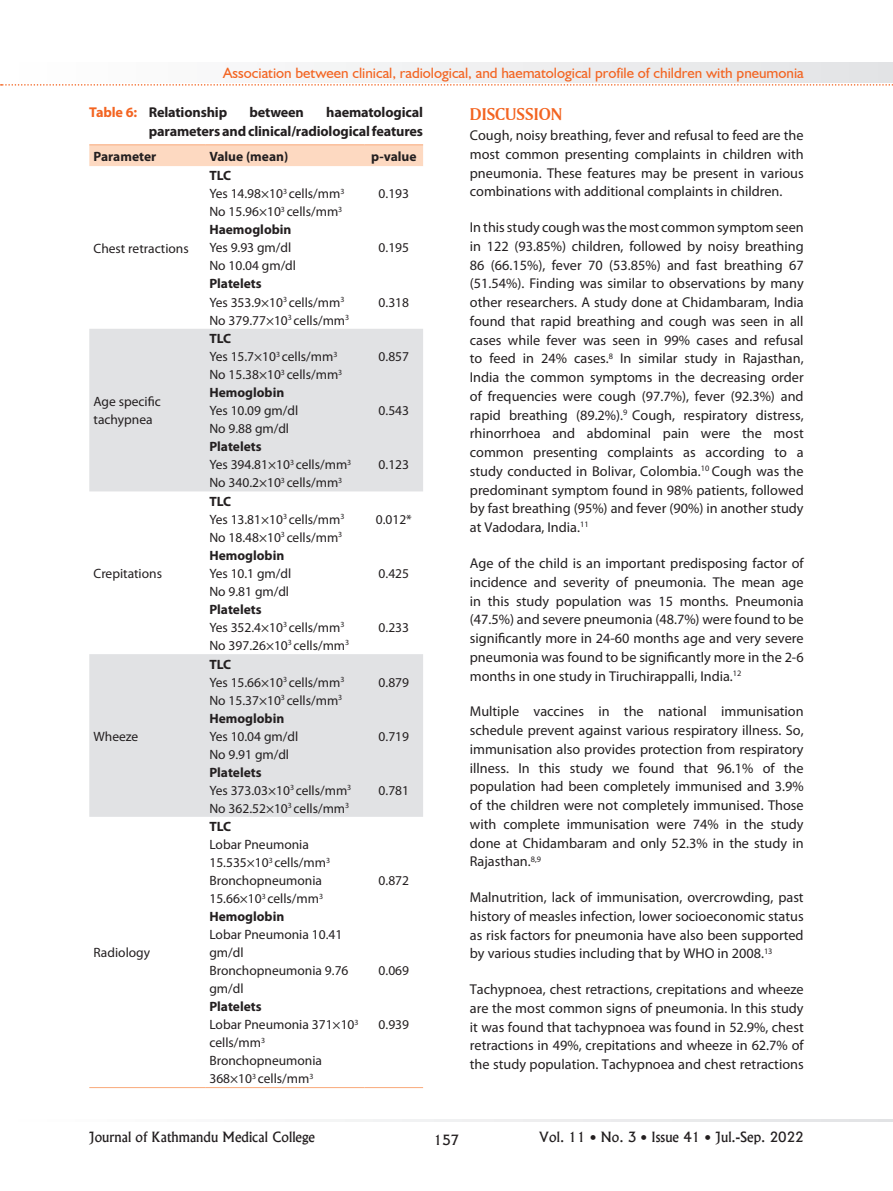
<style>
.page{position:relative;width:893px;height:1191px;background:#fff}
.page>*{position:absolute;margin:0;border:0;box-sizing:border-box;transform-origin:0 0}
.t1{font:18px "Amerigo BT Bold A";color:#f36421}
.t2{font:15px "Humanist 521 BT";color:#f36421}
.t3{font:14.25px/18.8px "Myriad Pro";color:#231f20;text-align:justify}
.t4{font:700 14.25px/18.8px "Myriad Pro";letter-spacing:-.01em;color:#231f20;text-align:right}
.t5{font:13.5px/18px "Myriad Pro";color:#231f20}
.t6{font:13.5px "Alaska";color:#231f20}
.t7{font:700 13.5px "Myriad Pro";color:#231f20}
.s1{color:#f36421}
.s2{font-weight:700}
</style>
<div class="page">
<svg style="left:313px;top:1119px;width:580px;height:2px"></svg>
<div style="left:1px;top:63px;width:892px;height:20px;background:linear-gradient(to right,#fff,#e2e3e5)"></div>
<svg style="left:1px;top:84px;width:892px;height:2px"></svg>
<div style="left:89px;top:145px;width:334px;height:21px;background:#fdd9c1"></div>
<svg style="left:89px;top:329px;width:334px;height:488px;fill:#e1e2e4"></svg>
<hr style="left:89px;top:144px;width:116px;height:1px;background:#f9ad80">
<hr style="left:205px;top:144px;width:160px;height:1px;background:#f9ad80">
<hr style="left:365px;top:144px;width:58px;height:1px;background:#f9ad80">
<hr style="left:89px;top:1087px;width:116px;height:1px;background:#f9ad80">
<hr style="left:205px;top:1087px;width:160px;height:1px;background:#f9ad80">
<hr style="left:365px;top:1087px;width:58px;height:1px;background:#f9ad80">
<p class="t2" style="left:223px;top:63px;width:582px">Association between clinical, radiological, and haematological profile of children with pneumonia</p>
<p class="t4" style="left:89px;top:102px;width:139px"><span class="s1">Table 6:</span> Relationship</p>
<p class="t4" style="left:249px;top:102px;width:56px">between</p>
<p class="t4" style="left:149px;top:102px;width:276px">haematological<br>parameters and clinical/radiological features</p>
<p class="t7" style="left:94px;top:147px;width:64px">Parameter</p>
<p class="t7" style="left:209px;top:147px;width:80px">Value (mean)</p>
<p class="t7" style="left:371px;top:147px;width:47px">p-value</p>
<p class="t5" style="left:94px;top:239px;width:97px">Chest retractions</p>
<p class="t5" style="left:94px;top:392px;width:69px">Age specific tachypnea</p>
<p class="t5" style="left:94px;top:564px;width:70px">Crepitations</p>
<p class="t5" style="left:94px;top:727px;width:46px">Wheeze</p>
<p class="t5" style="left:94px;top:943px;width:58px">Radiology</p>
<p class="t5" style="left:209px;top:167px;width:136px"><span class="s2">TLC<br></span>Yes 14.98×10<sup>3</sup> cells/mm<sup>3<br></sup>No 15.96×10<sup>3</sup> cells/mm<sup>3<br></sup><span class="s2">Haemoglobin</span></p>
<p class="t5" style="left:209px;top:239px;width:88px">Yes 9.93 gm/dl<br>No 10.04 gm/dl</p>
<p class="t5" style="left:209px;top:275px;width:141px"><span class="s2">Platelets<br></span>Yes 353.9×10<sup>3</sup> cells/mm<sup>3<br></sup>No 379.77×10<sup>3</sup> cells/mm<sup>3</sup></p>
<p class="t5" style="left:209px;top:329px;width:134px"><span class="s2">TLC<br></span>Yes 15.7×10<sup>3</sup> cells/mm<sup>3<br></sup>No 15.38×10<sup>3</sup> cells/mm<sup>3<br></sup><span class="s2">Hemoglobin</span></p>
<p class="t5" style="left:209px;top:401px;width:90px">Yes 10.09 gm/dl<br>No 9.88 gm/dl</p>
<p class="t5" style="left:209px;top:437px;width:143px"><span class="s2">Platelets<br></span>Yes 394.81×10<sup>3</sup> cells/mm<sup>3<br></sup>No 340.2×10<sup>3</sup> cells/mm<sup>3</sup></p>
<p class="t5" style="left:209px;top:492px;width:136px"><span class="s2">TLC<br></span>Yes 13.81×10<sup>3</sup> cells/mm<sup>3<br></sup>No 18.48×10<sup>3</sup> cells/mm<sup>3<br></sup><span class="s2">Hemoglobin</span></p>
<p class="t5" style="left:209px;top:564px;width:83px">Yes 10.1 gm/dl<br>No 9.81 gm/dl</p>
<p class="t5" style="left:209px;top:600px;width:141px"><span class="s2">Platelets<br></span>Yes 352.4×10<sup>3</sup> cells/mm<sup>3<br></sup>No 397.26×10<sup>3</sup> cells/mm<sup>3</sup></p>
<p class="t5" style="left:209px;top:655px;width:136px"><span class="s2">TLC<br></span>Yes 15.66×10<sup>3</sup> cells/mm<sup>3<br></sup>No 15.37×10<sup>3</sup> cells/mm<sup>3<br></sup><span class="s2">Hemoglobin</span></p>
<p class="t5" style="left:209px;top:727px;width:90px">Yes 10.04 gm/dl<br>No 9.91 gm/dl</p>
<p class="t5" style="left:209px;top:763px;width:143px"><span class="s2">Platelets<br></span>Yes 373.03×10<sup>3</sup> cells/mm<sup>3<br></sup>No 362.52×10<sup>3</sup> cells/mm<sup>3</sup></p>
<p class="t7" style="left:209px;top:818px;width:23px">TLC</p>
<p class="t5" style="left:209px;top:835px;width:122px">Lobar Pneumonia<br>15.535×10<sup>3</sup> cells/mm<sup>3<br></sup>Bronchopneumonia<br>15.66×10<sup>3</sup> cells/mm<sup>3<br></sup><span class="s2">Hemoglobin</span></p>
<p class="t5" style="left:209px;top:925px;width:141px">Lobar Pneumonia 10.41 gm/dl<br>Bronchopneumonia 9.76 gm/dl</p>
<p class="t5" style="left:209px;top:997px;width:151px"><span class="s2">Platelets<br></span>Lobar Pneumonia 371×10<sup>3 </sup>cells/mm<sup>3<br></sup>Bronchopneumonia<br>368×10<sup>3</sup> cells/mm<sup>3</sup></p>
<p class="t5" style="left:379px;top:185px;width:32px">0.193</p>
<p class="t5" style="left:379px;top:239px;width:32px">0.195</p>
<p class="t5" style="left:379px;top:293px;width:32px">0.318</p>
<p class="t5" style="left:379px;top:347px;width:32px">0.857</p>
<p class="t5" style="left:379px;top:401px;width:32px">0.543</p>
<p class="t5" style="left:379px;top:455px;width:32px">0.123</p>
<p class="t5" style="left:376px;top:510px;width:38px">0.012*</p>
<p class="t5" style="left:379px;top:564px;width:32px">0.425</p>
<p class="t5" style="left:379px;top:618px;width:32px">0.233</p>
<p class="t5" style="left:379px;top:673px;width:32px">0.879</p>
<p class="t5" style="left:379px;top:727px;width:32px">0.719</p>
<p class="t5" style="left:379px;top:781px;width:32px">0.781</p>
<p class="t5" style="left:379px;top:871px;width:32px">0.872</p>
<p class="t5" style="left:379px;top:961px;width:32px">0.069</p>
<p class="t5" style="left:379px;top:1015px;width:32px">0.939</p>
<p class="t1" style="left:470px;top:103px;width:94px">DISCUSSION</p>
<p class="t3" style="left:470px;top:126px;width:335px">Cough, noisy breathing, fever and refusal to feed are the most common presenting complaints in children with pneumonia. These features may be present in various combinations with additional complaints in children.</p>
<p class="t3" style="left:470px;top:218px;width:335px">In this study cough was the most common symptom seen in 122 (93.85%) children, followed by noisy breathing 86 (66.15%), fever 70 (53.85%) and fast breathing 67 (51.54%). Finding was similar to observations by many other researchers. A study done at Chidambaram, India found that rapid breathing and cough was seen in all cases while fever was seen in 99% cases and refusal to feed in 24% cases.<sup>8</sup> In similar study in Rajasthan, India the common symptoms in the decreasing order of frequencies were cough (97.7%), fever (92.3%) and rapid breathing (89.2%).<sup>9</sup> Cough, respiratory distress, rhinorrhoea and abdominal pain were the most common presenting complaints as according to a study conducted in Bolivar, Colombia.<sup>10</sup> Cough was the predominant symptom found in 98% patients, followed by fast breathing (95%) and fever (90%) in another study at Vadodara, India.<sup>11</sup></p>
<p class="t3" style="left:470px;top:553px;width:335px">Age of the child is an important predisposing factor of incidence and severity of pneumonia. The mean age in this study population was 15 months. Pneumonia (47.5%) and severe pneumonia (48.7%) were found to be significantly more in 24-60 months age and very severe pneumonia was found to be significantly more in the 2-6 months in one study in Tiruchirappalli, India.<sup>12</sup></p>
<p class="t3" style="left:470px;top:702px;width:335px">Multiple vaccines in the national immunisation schedule prevent against various respiratory illness. So, immunisation also provides protection from respiratory illness. In this study we found that 96.1% of the population had been completely immunised and 3.9% of the children were not completely immunised. Those with complete immunisation were 74% in the study done at Chidambaram and only 52.3% in the study in Rajasthan.<sup>8,9</sup></p>
<p class="t3" style="left:470px;top:887px;width:335px">Malnutrition, lack of immunisation, overcrowding, past history of measles infection, lower socioeconomic status as risk factors for pneumonia have also been supported by various studies including that by WHO in 2008.<sup>13</sup></p>
<p class="t3" style="left:470px;top:979px;width:335px">Tachypnoea, chest retractions, crepitations and wheeze are the most common signs of pneumonia. In this study it was found that tachypnoea was found in 52.9%, chest retractions in 49%, crepitations and wheeze in 62.7% of the study population. Tachypnoea and chest retractions</p>
<p class="t6" style="left:89px;top:1129px;width:227px">Journal of Kathmandu Medical College</p>
<p class="t6" style="left:434px;top:1131px;width:27px">157</p>
<p class="t6" style="left:539px;top:1129px;width:266px">Vol. 11 • No. 3 • Issue 41 • Jul.-Sep. 2022</p>
</div>
